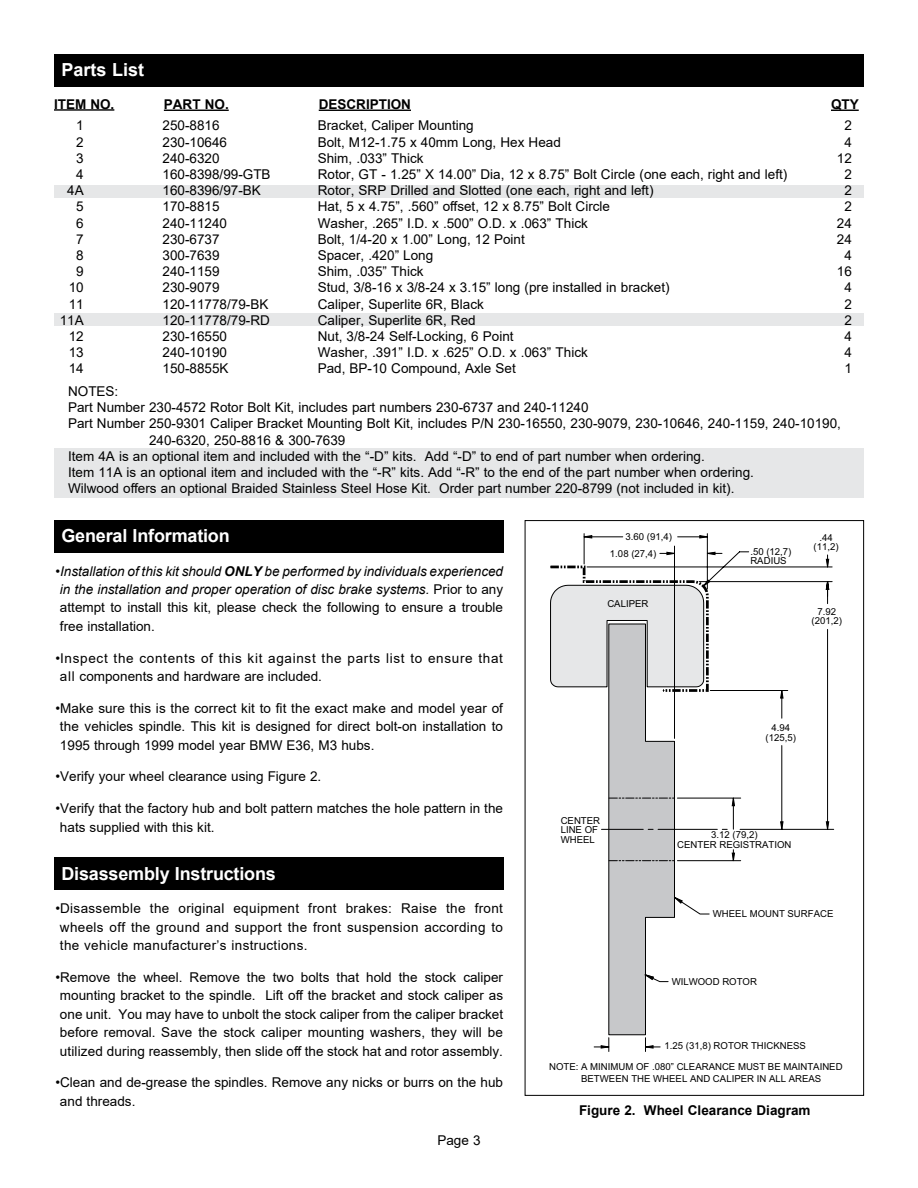
<style>
.page{position:relative;width:918px;height:1188px;background:#fff}
.page>*{position:absolute;margin:0;border:0;box-sizing:border-box;transform-origin:0 0}
.t1{font:700 18px "Arial";letter-spacing:-.01em;color:#fff}
.t2{font:13.5px/16.2px "Arial";color:#000}
.t3{font:italic 13.5px/18.3px "Arial";color:#000;text-align:justify}
.t4{font:13.5px/18.3px "Arial";letter-spacing:.05em;color:#000}
.t5{font:700 13.5px "Arial";color:#000}
.t6{font:9.6px/9.6px "Arial";color:#000;text-align:center}
.s1{font-style:normal}
.s2{font-weight:700}
</style>
<div class="page">
<svg style="left:583px;top:533px;width:251px;height:519px"></svg>
<svg style="left:826px;top:822px;width:3px;height:7px"></svg>
<svg style="left:781px;top:822px;width:2px;height:7px"></svg>
<svg style="left:781px;top:691px;width:2px;height:7px"></svg>
<svg style="left:826px;top:582px;width:3px;height:7px"></svg>
<svg style="left:826px;top:559px;width:3px;height:8px"></svg>
<svg style="left:700px;top:536px;width:7px;height:2px"></svg>
<svg style="left:584px;top:536px;width:8px;height:2px"></svg>
<svg style="left:707px;top:552px;width:8px;height:3px"></svg>
<svg style="left:667px;top:552px;width:8px;height:3px"></svg>
<svg style="left:645px;top:1046px;width:8px;height:2px"></svg>
<svg style="left:601px;top:1046px;width:8px;height:2px"></svg>
<svg style="left:550px;top:564px;width:185px;height:471px"></svg>
<div style="left:54px;top:448px;width:810px;height:50px;background:#e6e7e8"></div>
<div style="left:54px;top:185px;width:810px;height:12px;background:#e6e7e8"></div>
<div style="left:54px;top:313px;width:810px;height:13px;background:#e6e7e8"></div>
<hr style="left:54px;top:109px;width:60px;height:2px;background:#000">
<hr style="left:164px;top:110px;width:65px;height:1px;background:#000">
<hr style="left:319px;top:110px;width:92px;height:1px;background:#000">
<svg style="left:831px;top:110px;width:28px;height:1px"></svg>
<div style="left:54px;top:54px;width:810px;height:32px;background:#000"></div>
<div style="left:54px;top:858px;width:449px;height:32px;background:#000"></div>
<div style="left:54px;top:520px;width:449px;height:32px;background:#000"></div>
<h1 class="t1" style="left:62px;top:57px;width:84px">Parts List</h1>
<p class="t5" style="left:54px;top:94px;width:62px">ITEM NO.</p>
<p class="t5" style="left:164px;top:95px;width:66px">PART NO.</p>
<p class="t5" style="left:319px;top:95px;width:94px">DESCRIPTION</p>
<p class="t5" style="left:831px;top:95px;width:29px">QTY</p>
<p class="t2" style="left:163px;top:117px;width:110px">250-8816<br>230-10646<br>240-6320<br>160-8398/99-GTB<br>160-8396/97-BK<br>170-8815<br>240-11240<br>230-6737<br>300-7639<br>240-1159<br>230-9079<br>120-11778/79-BK<br>120-11778/79-RD<br>230-16550<br>240-10190<br>150-8855K</p>
<p class="t2" style="left:318px;top:117px;width:471px">Bracket, Caliper Mounting<br>Bolt, M12-1.75 x 40mm Long, Hex Head<br>Shim, .033” Thick<br>Rotor, GT - 1.25” X 14.00” Dia, 12 x 8.75” Bolt Circle (one each, right and left)<br>Rotor, SRP Drilled and Slotted (one each, right and left)<br>Hat, 5 x 4.75”, .560” offset, 12 x 8.75” Bolt Circle<br>Washer, .265” I.D. x .500” O.D. x .063” Thick<br>Bolt, 1/4-20 x 1.00” Long, 12 Point<br>Spacer, .420” Long<br>Shim, .035” Thick<br>Stud, 3/8-16 x 3/8-24 x 3.15” long (pre installed in bracket)<br>Caliper, Superlite 6R, Black<br>Caliper, Superlite 6R, Red<br>Nut, 3/8-24 Self-Locking, 6 Point<br>Washer, .391” I.D. x .625” O.D. x .063” Thick<br>Pad, BP-10 Compound, Axle Set</p>
<p class="t2" style="left:60px;top:117px;width:26px;text-align:right">1<br>2<br>3<br>4<br>4A<br>5<br>6<br>7<br>8<br>9<br>10<br>11<br>11A<br>12<br>13<br>14</p>
<p class="t2" style="left:837px;top:117px;width:17px;text-align:center">2<br>4<br>12<br>2<br>2<br>2<br>24<br>24<br>4<br>16<br>4<br>2<br>2<br>4<br>4<br>1</p>
<p class="t2" style="left:68px;top:383px;width:52px">NOTES:</p>
<p class="t2" style="left:68px;top:399px;width:522px">Part Number 230-4572 Rotor Bolt Kit, includes part numbers 230-6737 and 240-11240</p>
<p class="t2" style="left:68px;top:416px;width:774px">Part Number 250-9301 Caliper Bracket Mounting Bolt Kit, includes P/N 230-16550, 230-9079, 230-10646, 240-1159, 240-10190,</p>
<p class="t2" style="left:149px;top:432px;width:198px">240-6320, 250-8816 &amp; 300-7639</p>
<p class="t2" style="left:68px;top:448px;width:638px">Item 4A is an optional item and included with the “-D” kits. Add “-D” to end of part number when ordering.</p>
<p class="t2" style="left:68px;top:464px;width:687px">Item 11A is an optional item and included with the “-R” kits. Add “-R” to the end of the part number when ordering.</p>
<p class="t2" style="left:68px;top:480px;width:668px">Wilwood offers an optional Braided Stainless Steel Hose Kit. Order part number 220-8799 (not included in kit).</p>
<h1 class="t1" style="left:62px;top:523px;width:170px">General Information</h1>
<p class="t3" style="left:60px;top:562px;width:445px;text-indent:-4px"><span class="s1">•</span>Installation of this kit should <span class="s2">ONLY</span> be performed by individuals experienced in the installation and proper operation of disc brake systems. <span class="s1">Prior to any attempt to install this kit, please check the following to ensure a trouble free installation.</span></p>
<p class="t4" style="left:60px;top:649px;width:445px;text-indent:-4px">•Inspect the contents of this kit against the parts list to ensure that all components and hardware are included.</p>
<p class="t2" style="left:60px;top:699px;width:445px;line-height:18.3px;text-align:justify;text-indent:-4px">•Make sure this is the correct kit to fit the exact make and model year of the vehicles spindle. This kit is designed for direct bolt-on installation to 1995 through 1999 model year BMW E36, M3 hubs.</p>
<p class="t2" style="left:56px;top:769px;width:267px">•Verify your wheel clearance using Figure 2.</p>
<p class="t2" style="left:60px;top:799px;width:445px;line-height:18.3px;text-indent:-4px">•Verify that the factory hub and bolt pattern matches the hole pattern in the hats supplied with this kit.</p>
<h1 class="t1" style="left:62px;top:861px;width:216px">Disassembly Instructions</h1>
<p class="t2" style="left:60px;top:899px;width:445px;line-height:18.3px;text-align:justify;text-indent:-4px">•Disassemble the original equipment front brakes: Raise the front wheels off the ground and support the front suspension according to the vehicle manufacturer’s instructions.</p>
<p class="t2" style="left:56px;top:968px;width:449px;line-height:18.3px;text-align:center">•Remove the wheel. Remove the two bolts that hold the stock caliper mounting bracket to the spindle. Lift off the bracket and stock caliper as one unit. You may have to unbolt the stock caliper from the caliper bracket before removal. Save the stock caliper mounting washers, they will be utilized during reassembly, then slide off the stock hat and rotor assembly.</p>
<p class="t2" style="left:60px;top:1073px;width:445px;line-height:18.3px;text-indent:-4px">•Clean and de-grease the spindles. Remove any nicks or burrs on the hub and threads.</p>
<p class="t2" style="left:437px;top:1132px;width:45px">Page 3</p>
<p class="t6" style="left:626px;top:532px;width:48px">3.60 (91,4)</p>
<p class="t6" style="left:610px;top:550px;width:48px">1.08 (27,4)</p>
<p class="t6" style="left:607px;top:599px;width:43px">CALIPER</p>
<p class="t6" style="left:750px;top:547px;width:43px;text-align:left">.50 (12,7)<br>RADIUS</p>
<p class="t6" style="left:814px;top:533px;width:27px">.44 (11,2)</p>
<p class="t6" style="left:812px;top:607px;width:32px">7.92 (201,2)</p>
<p class="t6" style="left:561px;top:816px;width:41px;text-align:left">CENTER<br>LINE OF<br>WHEEL</p>
<p class="t6" style="left:766px;top:724px;width:32px">4.94 (125,5)</p>
<p class="t6" style="left:677px;top:831px;width:116px">3.12 (79,2)<br>CENTER REGISTRATION</p>
<p class="t6" style="left:713px;top:910px;width:122px">WHEEL MOUNT SURFACE</p>
<p class="t6" style="left:672px;top:978px;width:87px">WILWOOD ROTOR</p>
<p class="t6" style="left:665px;top:1041px;width:143px">1.25 (31,8) ROTOR THICKNESS</p>
<p class="t6" style="left:581px;top:1062px;width:263px;line-height:11.6px;text-align:left;text-indent:-32px">NOTE: A MINIMUM OF .080” CLEARANCE MUST BE MAINTAINED<br>BETWEEN THE WHEEL AND CALIPER IN ALL AREAS</p>
<p class="t5" style="left:579px;top:1101px;width:233px">Figure 2. Wheel Clearance Diagram</p>
</div>
